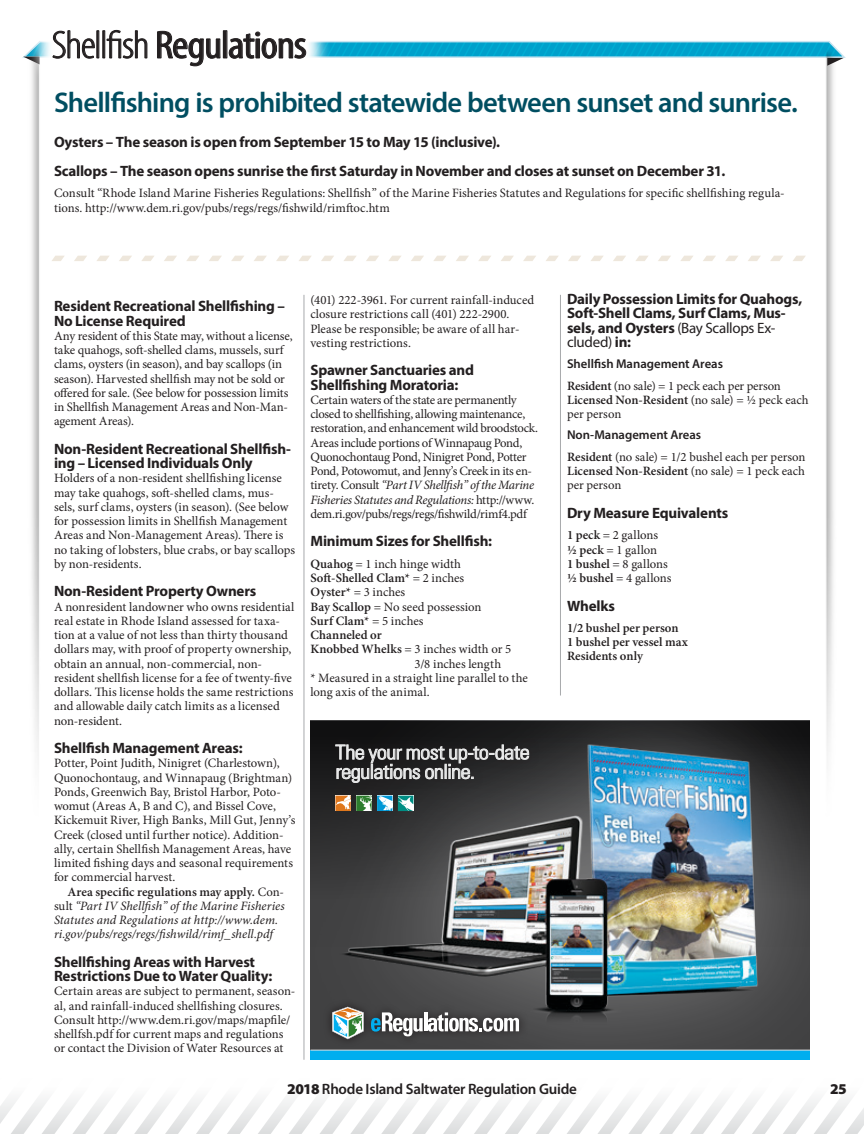
<style>
.page{position:relative;width:864px;height:1134px;background:#fff}
.page>*{position:absolute;margin:0;border:0;box-sizing:border-box;transform-origin:0 0}
.t1{font:condensed 39.3px "Myriad Pro";letter-spacing:-.03em;color:#231f20;scale:1.15 1}
.t2{font:600 28.5px "Myriad Pro";letter-spacing:-.03em;color:#004e61}
.t3{font:300 condensed 19.8px/19.4px "Univers";letter-spacing:-.03em;color:#fff;scale:1.15 1}
.t4{font:700 15px/14.2px "Myriad Pro";letter-spacing:-.015em;color:#231f20}
.t5{font:600 15px "Myriad Pro";letter-spacing:-.015em;color:#231f20}
.t6{font:900 15px "Myriad Pro";color:#231f20}
.t7{font:12.75px/14.2px "Minion Pro";letter-spacing:-.005em;color:#231f20}
.t8{font:12.75px/14.2px "Minion Pro";letter-spacing:-.025em;color:#231f20}
.t9{font:italic 12.75px/14.2px "Minion Pro";color:#231f20}
.t10{font:600 12.75px/14.2px "Minion Pro";color:#231f20}
.t11{font:600 12.75px "Myriad Pro";color:#231f20}
.s1{font-weight:300}
.s2{font-weight:600;font-style:normal}
.s3{font-style:normal}
.s4{font-style:italic}
.s5{font-weight:600}
.s6{font-weight:400}
.s7{font-weight:900}
</style>
<div class="page">
<svg style="left:0;top:1099px;width:864px;height:35px"></svg>
<img style="left:31px;top:92px;width:8px;height:664px">
<hr style="left:304px;top:295px;width:1px;height:765px;background:#a7a9ac">
<hr style="left:560px;top:295px;width:1px;height:401px;background:#a7a9ac">
<img style="left:826px;top:67px;width:8px;height:581px">
<svg style="left:22px;top:30px;width:824px;height:37px"></svg>
<svg style="left:74px;top:256px;width:13px;height:5px"></svg>
<svg style="left:52px;top:256px;width:12px;height:5px"></svg>
<svg style="left:141px;top:256px;width:13px;height:5px"></svg>
<svg style="left:119px;top:256px;width:13px;height:5px"></svg>
<svg style="left:97px;top:256px;width:12px;height:5px"></svg>
<svg style="left:254px;top:256px;width:12px;height:5px"></svg>
<svg style="left:231px;top:256px;width:13px;height:5px"></svg>
<svg style="left:209px;top:256px;width:13px;height:5px"></svg>
<svg style="left:186px;top:256px;width:13px;height:5px"></svg>
<svg style="left:164px;top:256px;width:13px;height:5px"></svg>
<svg style="left:433px;top:256px;width:13px;height:5px"></svg>
<svg style="left:411px;top:256px;width:13px;height:5px"></svg>
<svg style="left:389px;top:256px;width:12px;height:5px"></svg>
<svg style="left:366px;top:256px;width:13px;height:5px"></svg>
<svg style="left:344px;top:256px;width:12px;height:5px"></svg>
<svg style="left:321px;top:256px;width:13px;height:5px"></svg>
<svg style="left:299px;top:256px;width:12px;height:5px"></svg>
<svg style="left:276px;top:256px;width:13px;height:5px"></svg>
<svg style="left:456px;top:256px;width:13px;height:5px"></svg>
<svg style="left:478px;top:256px;width:13px;height:5px"></svg>
<svg style="left:501px;top:256px;width:13px;height:5px"></svg>
<svg style="left:523px;top:256px;width:13px;height:5px"></svg>
<svg style="left:546px;top:256px;width:12px;height:5px"></svg>
<svg style="left:568px;top:256px;width:13px;height:5px"></svg>
<svg style="left:591px;top:256px;width:12px;height:5px"></svg>
<svg style="left:613px;top:256px;width:13px;height:5px"></svg>
<svg style="left:636px;top:256px;width:12px;height:5px"></svg>
<svg style="left:658px;top:256px;width:13px;height:5px"></svg>
<svg style="left:680px;top:256px;width:13px;height:5px"></svg>
<svg style="left:725px;top:256px;width:13px;height:5px"></svg>
<svg style="left:703px;top:256px;width:13px;height:5px"></svg>
<svg style="left:770px;top:256px;width:13px;height:5px"></svg>
<svg style="left:748px;top:256px;width:13px;height:5px"></svg>
<svg style="left:793px;top:256px;width:12px;height:5px"></svg>
<div style="left:263px;top:648px;width:594px;height:466px;background:#fff;opacity:.3"></div>
<img style="left:335px;top:737px;width:433px;height:294px">
<div style="left:324px;top:999px;width:204px;height:48px;background:linear-gradient(to right,#3d3c3d,#4c4c4d)"></div>
<svg style="left:371px;top:1012px;width:148px;height:24px"></svg>
<svg style="left:332px;top:1007px;width:32px;height:32px"></svg>
<svg style="left:326px;top:733px;width:213px;height:60px;background:#202021"></svg>
<svg style="left:335px;top:744px;width:194px;height:39px;background:#525252"></svg>
<svg style="left:335px;top:796px;width:78px;height:15px"></svg>
<div style="left:310px;top:1050px;width:500px;height:10px;background:#00aeef"></div>
<hr style="left:310px;top:1050px;width:500px;height:1px;background:#dcddde">
<h1 class="t1" style="left:52px;top:21px;width:224px"><span class="s1">Shellfish</span> Regulations</h1>
<h2 class="t2" style="left:54px;top:84px;width:745px">Shellfishing is prohibited statewide between sunset and sunrise.</h2>
<p class="t4" style="left:54px;top:128px;width:673px;line-height:28.5px">Oysters – The season is open from September 15 to May 15 (inclusive).<br>Scallops – The season opens sunrise the first Saturday in November and closes at sunset on December 31.</p>
<p class="t7" style="left:54px;top:186px;width:732px">Consult “Rhode Island Marine Fisheries Regulations: Shellfish” of the Marine Fisheries Statutes and Regulations for specific shellfishing regula&shy;tions. http://www.dem.ri.gov/pubs/regs/regs/fishwild/rimftoc.htm</p>
<p class="t4" style="left:54px;top:299px;width:232px">Resident Recreational Shellfishing –<br>No License Required</p>
<p class="t7" style="left:54px;top:329px;width:240px">Any resident of this State may, without a license, take quahogs, soft-shelled clams, mussels, surf clams, oysters (in season), and bay scallops (in season). Harvested shellfish may not be sold or offered for sale. (See below for possession limits in Shellfish Management Areas and Non-Man&shy;agement Areas).</p>
<p class="t4" style="left:54px;top:441px;width:238px">Non-Resident Recreational Shellfish&shy;ing – Licensed Individuals Only</p>
<p class="t7" style="left:54px;top:471px;width:243px">Holders of a non-resident shellfishing license may take quahogs, soft-shelled clams, mus&shy;sels, surf clams, oysters (in season). (See below for possession limits in Shellfish Management Areas and Non-Management Areas). There is no taking of lobsters, blue crabs, or bay scallops by non-residents.</p>
<p class="t4" style="left:54px;top:584px;width:204px">Non-Resident Property Owners</p>
<p class="t7" style="left:54px;top:599px;width:242px">A nonresident landowner who owns residential real estate in Rhode Island assessed for taxa&shy;tion at a value of not less than thirty thousand dollars may, with proof of property ownership, obtain an annual, non-commercial, non&shy;resident shellfish license for a fee of twenty-five dollars. This license holds the same restrictions and allowable daily catch limits as a licensed non-resident.</p>
<p class="t4" style="left:54px;top:740px;width:190px">Shellfish Management Areas:</p>
<p class="t7" style="left:54px;top:756px;width:243px">Potter, Point Judith, Ninigret (Charlestown), Quonochontaug, and Winnapaug (Brightman)<br>Ponds, Greenwich Bay, Bristol Harbor, Poto&shy;womut (Areas A, B and C), and Bissel Cove, Kickemuit River, High Banks, Mill Gut, Jenny’s Creek (closed until further notice). Addition&shy;ally, certain Shellfish Management Areas, have limited fishing days and seasonal requirements for commercial harvest.</p>
<p class="t9" style="left:54px;top:884px;width:232px;text-indent:14px"><span class="s2">Area specific regulations may apply.</span> <span class="s3">Con&shy;sult</span> “Part IV Shellfish” of the Marine Fisheries Statutes and Regulations at http://www.dem. ri.gov/pubs/regs/regs/fishwild/rimf_shell.pdf</p>
<p class="t4" style="left:54px;top:954px;width:220px">Shellfishing Areas with Harvest<br>Restrictions Due to Water Quality:</p>
<p class="t7" style="left:54px;top:984px;width:243px">Certain areas are subject to permanent, season&shy;al, and rainfall-induced shellfishing closures.<br>Consult http://www.dem.ri.gov/maps/mapfile/ shellfsh.pdf for current maps and regulations or contact the Division of Water Resources at</p>
<p class="t7" style="left:311px;top:293px;width:225px">(401) 222-3961. For current rainfall-induced closure restrictions call (401) 222-2900.<br>Please be responsible; be aware of all har&shy;vesting restrictions.</p>
<p class="t4" style="left:310px;top:363px;width:165px">Spawner Sanctuaries and<br>Shellfishing Moratoria:</p>
<p class="t8" style="left:310px;top:393px;width:229px">Certain waters of the state are permanently closed to shellfishing, allowing maintenance, restoration, and enhancement wild broodstock.<br>Areas include portions of Winnapaug Pond, Quonochontaug Pond, Ninigret Pond, Potter Pond, Potowomut, and Jenny’s Creek in its en&shy;tirety. Consult <span class="s4">“Part IV Shellfish” of the Marine Fisheries Statutes and Regulations:</span> http://www. dem.ri.gov/pubs/regs/regs/fishwild/rimf4.pdf</p>
<p class="t4" style="left:310px;top:534px;width:183px">Minimum Sizes for Shellfish:</p>
<p class="t7" style="left:310px;top:557px;width:152px"><span class="s5">Quahog</span> = 1 inch hinge width</p>
<p class="t10" style="left:310px;top:571px;width:155px">Soft-Shelled Clam* <span class="s6">= 2 inches</span></p>
<p class="t7" style="left:310px;top:585px;width:96px"><span class="s5">Oyster*</span> = 3 inches</p>
<p class="t7" style="left:310px;top:599px;width:172px"><span class="s5">Bay Scallop</span> = No seed possession</p>
<p class="t10" style="left:310px;top:613px;width:115px">Surf Clam* <span class="s6">= 5 inches</span></p>
<p class="t10" style="left:310px;top:628px;width:73px">Channeled or</p>
<p class="t7" style="left:310px;top:642px;width:202px"><span class="s5">Knobbed Whelks</span> = 3 inches width or 5</p>
<p class="t7" style="left:415px;top:656px;width:88px">3/8 inches length</p>
<p class="t7" style="left:310px;top:671px;width:219px">* Measured in a straight line parallel to the</p>
<p class="t7" style="left:310px;top:685px;width:121px">long axis of the animal.</p>
<h3 class="t3" style="left:335px;top:743px;width:171px">The your most up-to-date regulations online.</h3>
<p class="t4" style="left:567px;top:291px;width:237px">Daily Possession Limits for Quahogs,<br>Soft-Shell Clams, Surf Clams, Mus&shy;sels, and Oysters <span class="s6">(Bay Scallops Ex&shy;cluded)</span> in:</p>
<p class="t11" style="left:567px;top:356px;width:158px">Shellfish Management Areas</p>
<p class="t7" style="left:567px;top:378px;width:243px"><span class="s5">Resident</span> (no sale) = 1 peck each per person<br><span class="s5">Licensed Non-Resident</span> (no sale) = ½ peck each per person</p>
<p class="t11" style="left:567px;top:427px;width:136px">Non-Management Areas</p>
<p class="t7" style="left:567px;top:450px;width:240px;text-align:justify"><span class="s5">Resident</span> (no sale) = 1/2 bushel each per person <span class="s5">Licensed Non-Resident</span> (no sale) = 1 peck each per person</p>
<p class="t4" style="left:567px;top:505px;width:163px">Dry Measure Equivalents</p>
<p class="t7" style="left:567px;top:528px;width:106px"><span class="s5">1 peck</span> = 2 gallons<br><span class="s5">½ peck</span> = 1 gallon<br><span class="s5">1 bushel</span> = 8 gallons <span class="s5">½ bushel</span> = 4 gallons</p>
<p class="t4" style="left:567px;top:598px;width:50px">Whelks</p>
<p class="t10" style="left:567px;top:621px;width:123px">1/2 bushel per person<br>1 bushel per vessel max<br>Residents only</p>
<p class="t5" style="left:287px;top:1079px;width:291px"><span class="s7">2018</span> Rhode Island Saltwater Regulation Guide</p>
<p class="t6" style="left:830px;top:1078px;width:18px">25</p>
</div>
